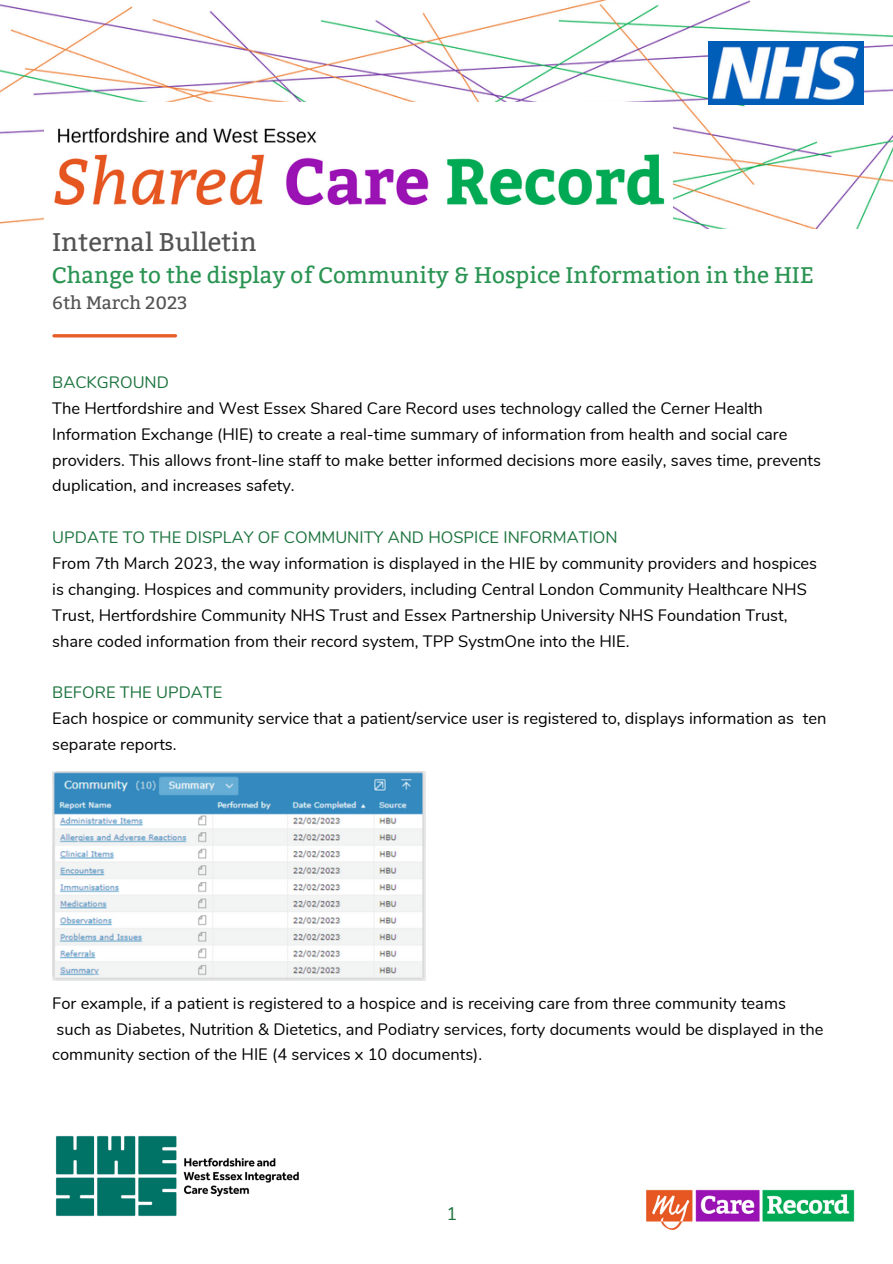
<style>
.page{position:relative;width:893px;height:1264px;background:#fff}
.page>*{position:absolute;margin:0;border:0;box-sizing:border-box;transform-origin:0 0}
.t1{font:25.5px "Bitter";color:#545454}
.t2{font:22.5px "Bitter";color:#2a9452}
.t3{font:18px "Bitter";color:#545454}
.t4{font:18px "Nunito";color:#1d743e}
.t5{font:16.5px/25.8px "Nunito";color:#000}
.t6{font:16.5px "Nunito";color:#1d743e}
</style>
<div class="page">
<img style="left:0;top:0;width:892px;height:229px">
<img style="left:45px;top:103px;width:627px;height:126px">
<img style="left:646px;top:1189px;width:209px;height:42px">
<hr style="left:54px;top:334px;width:121px;height:3px;background:#e75d2a">
<img style="left:55px;top:1135px;width:244px;height:82px">
<img style="left:708px;top:41px;width:155px;height:63px">
<img style="left:52px;top:772px;width:373px;height:208px">
<h1 class="t1" style="left:52px;top:227px;width:206px">Internal Bulletin</h1>
<h2 class="t2" style="left:52px;top:262px;width:763px">Change to the display of Community &amp; Hospice Information in the HIE</h2>
<p class="t3" style="left:52px;top:292px;width:136px">6th March 2023</p>
<p class="t6" style="left:52px;top:371px;width:118px">BACKGROUND</p>
<p class="t5" style="left:52px;top:395px;width:770px">The Hertfordshire and West Essex Shared Care Record uses technology called the Cerner Health Information Exchange (HIE) to create a real-time summary of information from health and social care providers. This allows front-line staff to make better informed decisions more easily, saves time, prevents duplication, and increases safety.</p>
<p class="t6" style="left:52px;top:526px;width:567px">UPDATE TO THE DISPLAY OF COMMUNITY AND HOSPICE INFORMATION</p>
<p class="t5" style="left:52px;top:550px;width:766px">From 7th March 2023, the way information is displayed in the HIE by community providers and hospices is changing. Hospices and community providers, including Central London Community Healthcare NHS Trust, Hertfordshire Community NHS Trust and Essex Partnership University NHS Foundation Trust, share coded information from their record system, TPP SystmOne into the HIE.</p>
<p class="t6" style="left:52px;top:681px;width:171px">BEFORE THE UPDATE</p>
<p class="t5" style="left:52px;top:706px;width:775px">Each hospice or community service that a patient/service user is registered to, displays information as ten separate reports.</p>
<p class="t5" style="left:52px;top:990px;width:772px">For example, if a patient is registered to a hospice and is receiving care from three community teams such as Diabetes, Nutrition &amp; Dietetics, and Podiatry services, forty documents would be displayed in the community section of the HIE (4 services x 10 documents).</p>
<p class="t4" style="left:446px;top:1202px;width:12px">1</p>
</div>
